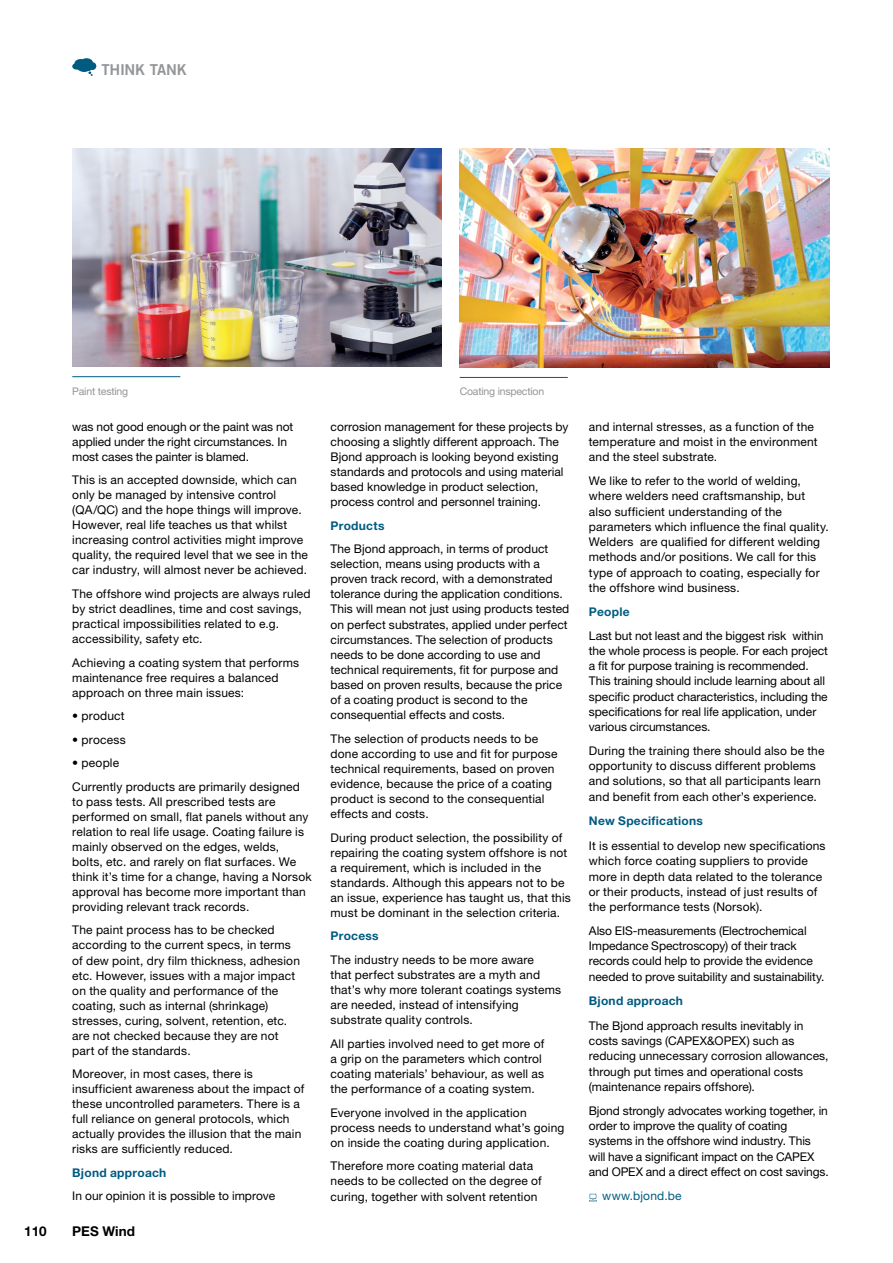
<style>
.page{position:relative;width:893px;height:1263px;background:#fff}
.page>*{position:absolute;margin:0;border:0;box-sizing:border-box;transform-origin:0 0}
.t1{font:15px "Trade Gothic LT Pro Bd 2";letter-spacing:-.015em;color:#939598}
.t2{font:700 13.5px "Helvetica Neue LT Pro";color:#000}
.t3{font:12px/15px "Helvetica Neue LT Pro";letter-spacing:.01em;color:#000}
.t4{font:12px/15.3px "Helvetica Neue LT Pro";letter-spacing:-.01em;color:#000}
.t5{font:700 12px "Helvetica Neue LT Pro";letter-spacing:.02em;color:#005b81}
.t6{font:12px "Helvetica Neue LT Pro";letter-spacing:.015em;color:#005b81}
.t7{font:10.5px "Helvetica Neue LT Pro";letter-spacing:-.02em;color:#939598}
</style>
<div class="page">
<svg style="left:589px;top:1194px;width:8px;height:7px"></svg>
<img style="left:460px;top:149px;width:369px;height:218px">
<svg style="left:72px;top:58px;width:24px;height:18px"></svg>
<img style="left:72px;top:149px;width:370px;height:217px">
<hr style="left:72px;top:376px;width:108px;height:1px;background:#005b81">
<hr style="left:460px;top:377px;width:108px;height:1px;background:#005b81">
<p class="t1" style="left:101px;top:60px;width:87px">THINK TANK</p>
<p class="t7" style="left:72px;top:385px;width:58px">Paint testing</p>
<p class="t7" style="left:460px;top:385px;width:86px">Coating inspection</p>
<p class="t3" style="left:72px;top:419px;width:222px">was not good enough or the paint was not applied under the right circumstances. In most cases the painter is blamed.</p>
<p class="t3" style="left:72px;top:472px;width:237px">This is an accepted downside, which can only be managed by intensive control (QA/QC) and the hope things will improve.<br>However, real life teaches us that whilst increasing control activities might improve quality, the required level that we see in the car industry, will almost never be achieved.</p>
<p class="t3" style="left:72px;top:586px;width:240px">The offshore wind projects are always ruled by strict deadlines, time and cost savings, practical impossibilities related to e.g. accessibility, safety etc.</p>
<p class="t3" style="left:72px;top:655px;width:228px">Achieving a coating system that performs maintenance free requires a balanced approach on three main issues:</p>
<p class="t3" style="left:72px;top:708px;width:54px">• product</p>
<p class="t3" style="left:72px;top:732px;width:55px">• process</p>
<p class="t3" style="left:72px;top:751px;width:229px;line-height:23.5px">• people<br>Currently products are primarily designed</p>
<p class="t3" style="left:72px;top:794px;width:241px">to pass tests. All prescribed tests are performed on small, flat panels without any relation to real life usage. Coating failure is mainly observed on the edges, welds, bolts, etc. and rarely on flat surfaces. We think it’s time for a change, having a Norsok approval has become more important than providing relevant track records.</p>
<p class="t3" style="left:72px;top:922px;width:229px">The paint process has to be checked according to the current specs, in terms of dew point, dry film thickness, adhesion etc. However, issues with a major impact on the quality and performance of the coating, such as internal (shrinkage) stresses, curing, solvent, retention, etc. are not checked because they are not part of the standards.</p>
<p class="t3" style="left:72px;top:1066px;width:234px">Moreover, in most cases, there is insufficient awareness about the impact of these uncontrolled parameters. There is a full reliance on general protocols, which actually provides the illusion that the main risks are sufficiently reduced.</p>
<p class="t5" style="left:72px;top:1165px;width:96px">Bjond approach</p>
<p class="t3" style="left:72px;top:1188px;width:204px">In our opinion it is possible to improve</p>
<p class="t2" style="left:24px;top:1223px;width:24px">110</p>
<p class="t2" style="left:72px;top:1223px;width:64px">PES Wind</p>
<p class="t3" style="left:331px;top:419px;width:239px">corrosion management for these projects by choosing a slightly different approach. The Bjond approach is looking beyond existing standards and protocols and using material based knowledge in product selection, process control and personnel training.</p>
<p class="t5" style="left:331px;top:518px;width:55px">Products</p>
<p class="t3" style="left:331px;top:541px;width:240px">The Bjond approach, in terms of product selection, means using products with a proven track record, with a demonstrated tolerance during the application conditions.<br>This will mean not just using products tested on perfect substrates, applied under perfect circumstances. The selection of products needs to be done according to use and technical requirements, fit for purpose and based on proven results, because the price of a coating product is second to the consequential effects and costs.</p>
<p class="t3" style="left:331px;top:731px;width:228px">The selection of products needs to be done according to use and fit for purpose technical requirements, based on proven evidence, because the price of a coating product is second to the consequential effects and costs.</p>
<p class="t3" style="left:331px;top:829px;width:242px">During product selection, the possibility of repairing the coating system offshore is not a requirement, which is included in the standards. Although this appears not to be an issue, experience has taught us, that this must be dominant in the selection criteria.</p>
<p class="t5" style="left:331px;top:929px;width:50px">Process</p>
<p class="t3" style="left:331px;top:952px;width:232px">The industry needs to be more aware<br>that perfect substrates are a myth and that’s why more tolerant coatings systems are needed, instead of intensifying substrate quality controls.</p>
<p class="t3" style="left:331px;top:1036px;width:215px">All parties involved need to get more of a grip on the parameters which control coating materials’ behaviour, as well as the performance of a coating system.</p>
<p class="t3" style="left:331px;top:1105px;width:235px">Everyone involved in the application process needs to understand what’s going on inside the coating during application.</p>
<p class="t3" style="left:331px;top:1158px;width:213px">Therefore more coating material data needs to be collected on the degree of curing, together with solvent retention</p>
<p class="t3" style="left:589px;top:419px;width:230px">and internal stresses, as a function of the temperature and moist in the environment and the steel substrate.</p>
<p class="t3" style="left:589px;top:473px;width:241px">We like to refer to the world of welding, where welders need craftsmanship, but also sufficient understanding of the parameters which influence the final quality.<br>Welders are qualified for different welding methods and/or positions. We call for this type of approach to coating, especially for the offshore wind business.</p>
<p class="t5" style="left:589px;top:604px;width:42px">People</p>
<p class="t3" style="left:589px;top:627px;width:241px">Last but not least and the biggest risk within the whole process is people. For each project a fit for purpose training is recommended.<br>This training should include learning about all specific product characteristics, including the specifications for real life application, under various circumstances.</p>
<p class="t3" style="left:589px;top:743px;width:237px">During the training there should also be the opportunity to discuss different problems and solutions, so that all participants learn and benefit from each other’s experience.</p>
<p class="t5" style="left:589px;top:814px;width:116px">New Specifications</p>
<p class="t3" style="left:589px;top:838px;width:238px">It is essential to develop new specifications which force coating suppliers to provide more in depth data related to the tolerance or their products, instead of just results of the performance tests (Norsok).</p>
<p class="t3" style="left:589px;top:923px;width:237px">Also EIS-measurements (Electrochemical Impedance Spectroscopy) of their track records could help to provide the evidence needed to prove suitability and sustainability.</p>
<p class="t5" style="left:589px;top:993px;width:96px">Bjond approach</p>
<p class="t3" style="left:589px;top:1018px;width:241px">The Bjond approach results inevitably in costs savings (CAPEX&amp;OPEX) such as reducing unnecessary corrosion allowances, through put times and operational costs (maintenance repairs offshore).</p>
<p class="t4" style="left:589px;top:1103px;width:241px">Bjond strongly advocates working together, in order to improve the quality of coating systems in the offshore wind industry. This will have a significant impact on the CAPEX and OPEX and a direct effect on cost savings.</p>
<p class="t6" style="left:602px;top:1189px;width:81px">www.bjond.be</p>
</div>
